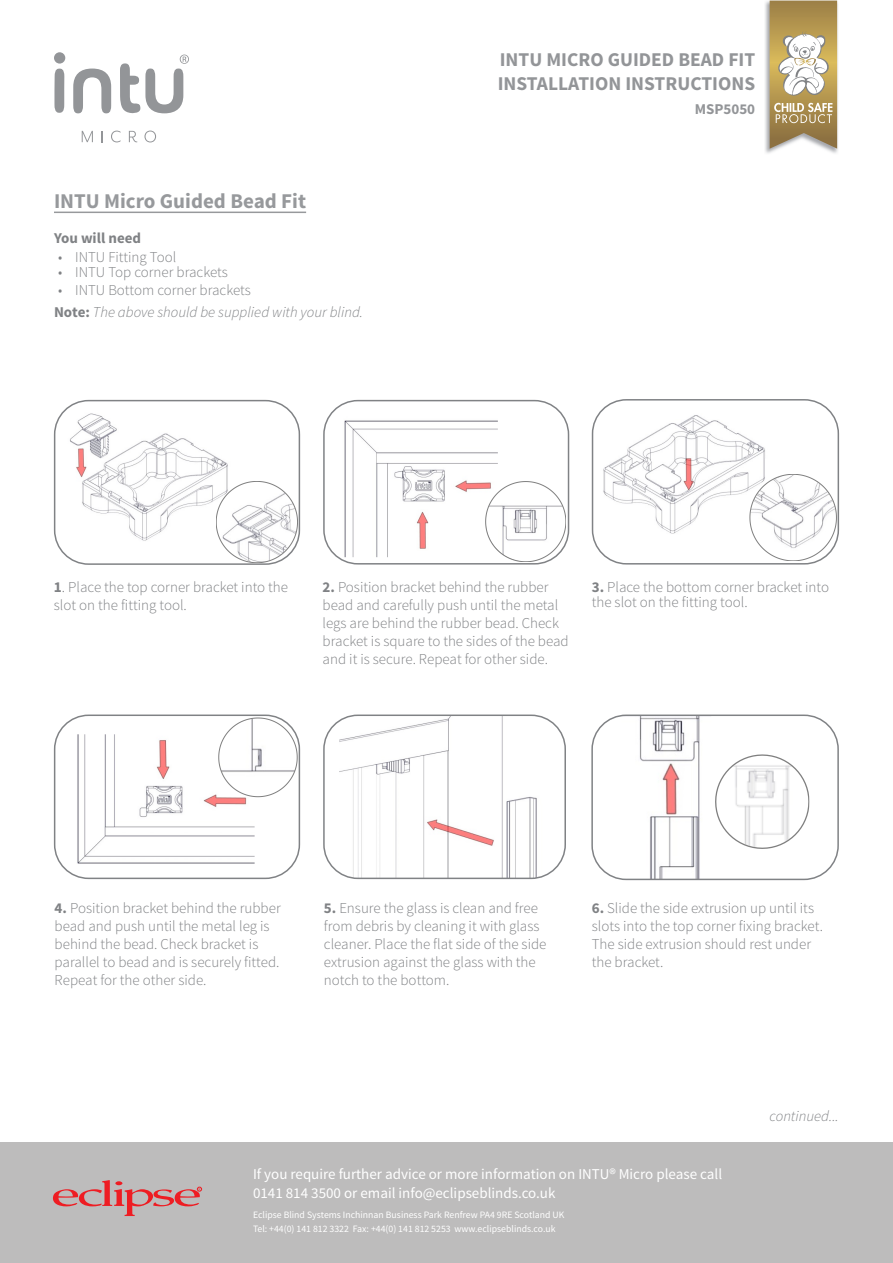
<style>
.page{position:relative;width:893px;height:1263px;background:#fff}
.page>*{position:absolute;margin:0;border:0;box-sizing:border-box;transform-origin:0 0}
.Heading{font:700 21px "Source Sans Pro";color:#97999c}
.t1{font:700 19.5px "Source Sans Pro";color:#939598}
.Body{font:300 15px/18px "Source Sans Pro";color:#808285}
.t2{font:15px/19.5px "Source Sans Pro";color:#fff}
.Body-2{font:italic 300 15px "Source Sans Pro";color:#808285}
.Body-3{font:700 15px "Source Sans Pro";color:#808285}
.t3{font:700 15px "Source Sans Pro";color:#939598}
.t4{font:9.75px/13.5px "Source Sans Pro";color:#fff}
.s1{font-weight:700;font-style:normal}
.s2{font-weight:700;font-size:15.15px}
.s3{font-size:15.15px}
.s4{font-weight:700}
</style>
<div class="page">
<svg style="left:54px;top:52px;width:135px;height:62px"></svg>
<svg style="left:82px;top:131px;width:11px;height:11px"></svg>
<svg style="left:111px;top:131px;width:10px;height:11px"></svg>
<svg style="left:129px;top:131px;width:8px;height:11px"></svg>
<svg style="left:144px;top:131px;width:12px;height:11px"></svg>
<div style="left:0;top:1142px;width:893px;height:121px;background:#bdbcbc"></div>
<svg style="left:53px;top:1180px;width:149px;height:36px"></svg>
<img style="left:765px;top:0;width:73px;height:153px">
<img style="left:770px;top:1px;width:67px;height:148px">
<svg style="left:774px;top:31px;width:58px;height:92px"></svg>
<hr style="left:54px;top:212px;width:252px;height:1px;background:#97999c">
<img style="left:68px;top:734px;width:187px;height:139px">
<div style="left:54px;top:714px;width:246px;height:165px;border:2px solid #808285;border-radius:34px"></div>
<img style="left:597px;top:406px;width:168px;height:128px">
<div style="left:592px;top:399px;width:247px;height:165px;border:2px solid #808285;border-radius:34px"></div>
<img style="left:333px;top:420px;width:165px;height:137px">
<div style="left:323px;top:400px;width:246px;height:164px;border:2px solid #808285;border-radius:34px"></div>
<img style="left:63px;top:403px;width:165px;height:149px">
<div style="left:54px;top:400px;width:246px;height:165px;border:2px solid #808285;border-radius:34px"></div>
<svg style="left:216px;top:481px;width:82px;height:82px"></svg>
<svg style="left:485px;top:481px;width:81px;height:81px"></svg>
<svg style="left:750px;top:474px;width:87px;height:87px"></svg>
<svg style="left:218px;top:718px;width:79px;height:79px"></svg>
<svg style="left:594px;top:717px;width:242px;height:162px"></svg>
<div style="left:591px;top:714px;width:248px;height:166px;border:2px solid #808285;border-radius:34px"></div>
<img style="left:339px;top:717px;width:211px;height:161px">
<div style="left:323px;top:714px;width:243px;height:165px;border:2px solid #808285;border-radius:34px"></div>
<p class="Heading" style="left:54px;top:187px;width:254px">INTU Micro Guided Bead Fit</p>
<p class="Body-3" style="left:54px;top:228px;width:89px">You will need</p>
<p class="Body" style="left:58px;top:248px;width:120px">• INTU Fitting Tool</p>
<p class="Body" style="left:58px;top:263px;width:171px">• INTU Top corner brackets</p>
<p class="Body" style="left:58px;top:281px;width:194px">• INTU Bottom corner brackets</p>
<p class="Body-2" style="left:54px;top:303px;width:311px"><span class="s1">Note:</span> The above should be supplied with your blind.</p>
<p class="t1" style="left:500px;top:47px;width:257px">INTU MICRO GUIDED BEAD FIT</p>
<p class="t1" style="left:498px;top:71px;width:259px">INSTALLATION INSTRUCTIONS</p>
<p class="t3" style="left:695px;top:99px;width:62px">MSP5050</p>
<p class="Body" style="left:54px;top:578px;width:236px"><span class="s2">1</span><span class="s3">.</span> Place the top corner bracket into the slot on the fitting tool.</p>
<p class="Body" style="left:592px;top:579px;width:239px;line-height:15px"><span class="s4">3.</span> Place the bottom corner bracket into the slot on the fitting tool.</p>
<p class="Body" style="left:323px;top:578px;width:248px"><span class="s4">2.</span> Position bracket behind the rubber bead and carefully push until the metal legs are behind the rubber bead. Check bracket is square to the sides of the bead and it is secure. Repeat for other side.</p>
<p class="Body" style="left:55px;top:899px;width:228px"><span class="s4">4.</span> Position bracket behind the rubber bead and push until the metal leg is behind the bead. Check bracket is parallel to bead and is securely fitted.<br>Repeat for the other side.</p>
<p class="Body" style="left:324px;top:899px;width:224px"><span class="s4">5.</span> Ensure the glass is clean and free from debris by cleaning it with glass cleaner. Place the flat side of the side extrusion against the glass with the notch to the bottom.</p>
<p class="Body" style="left:592px;top:899px;width:233px"><span class="s4">6.</span> Slide the side extrusion up until its slots into the top corner fixing bracket.<br>The side extrusion should rest under the bracket.</p>
<p class="t2" style="left:253px;top:1164px;width:471px">If you require further advice or more information on INTU® Micro please call<br>0141 814 3500 or email info@eclipseblinds.co.uk</p>
<p class="t4" style="left:253px;top:1208px;width:313px">Eclipse Blind Systems Inchinnan Business Park Renfrew PA4 9RE Scotland UK<br>Tel: +44(0) 141 812 3322 Fax: +44(0) 141 812 5253 www.eclipseblinds.co.uk</p>
<p class="Body-2" style="left:769px;top:1106px;width:71px">continued...</p>
</div>
